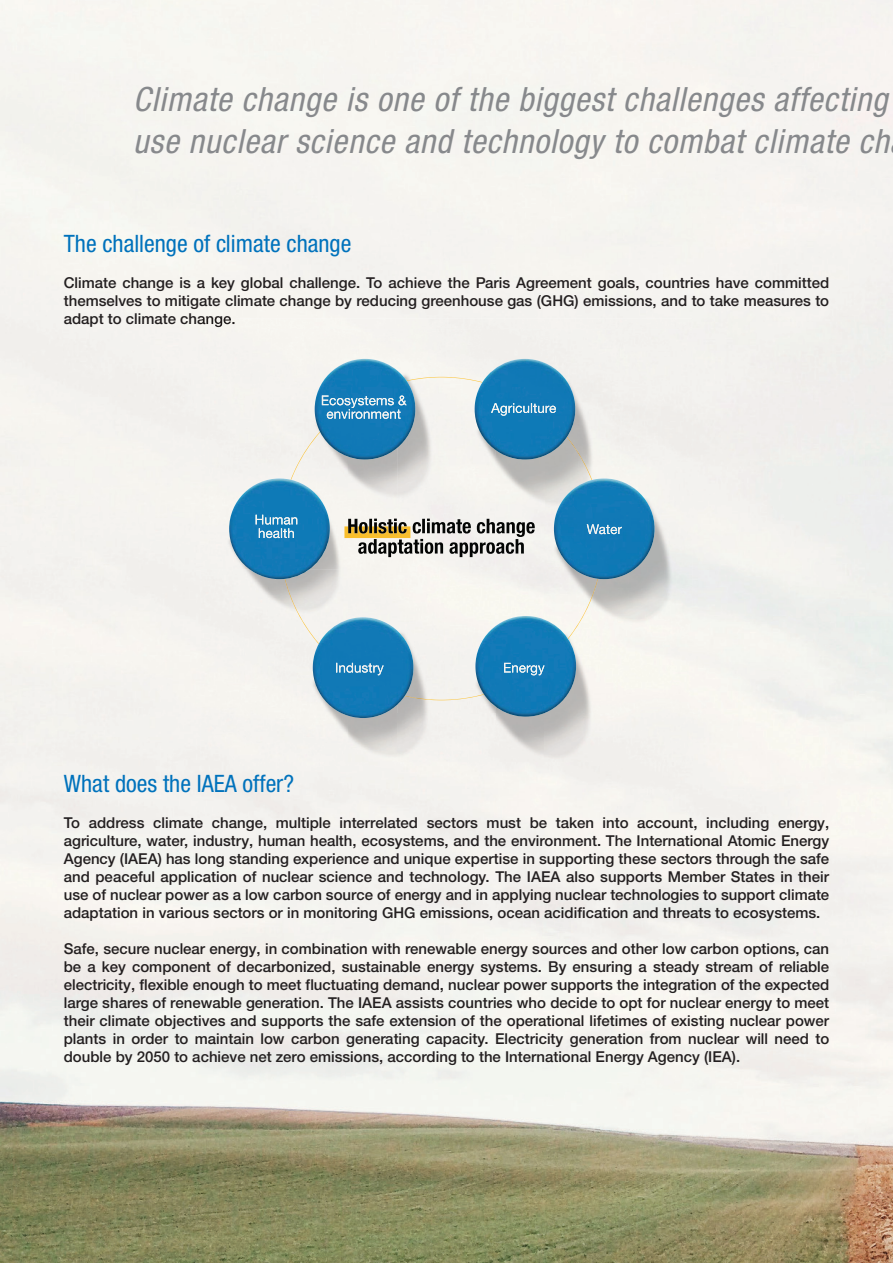
<style>
.page{position:relative;width:893px;height:1263px;background:#fff}
.page>*{position:absolute;margin:0;border:0;box-sizing:border-box;transform-origin:0 0}
.t1{font:italic condensed 33.45px/41.8px "Helvetica Neue LTW1 G";letter-spacing:.025em;color:#87898c}
.t2{font:condensed 24px "Helvetica Neue LTW1 G";color:#0072bc}
.t3{font:500 15px/18px "Helvetica Neue LTW1 G";color:#231f20;text-align:justify}
</style>
<div class="page">
<img style="left:0;top:0;width:893px;height:1263px">
<div style="left:201px;top:319px;width:491px;height:10px;background:#f5f3ef"></div>
<img style="left:201px;top:319px;width:35px;height:8px">
<img style="left:201px;top:762px;width:491px;height:3px">
<img style="left:545px;top:329px;width:147px;height:433px">
<img style="left:201px;top:329px;width:344px;height:48px">
<img style="left:397px;top:377px;width:99px;height:323px">
<img style="left:201px;top:377px;width:147px;height:385px">
<img style="left:495px;top:450px;width:50px;height:312px">
<img style="left:348px;top:448px;width:50px;height:314px">
<img style="left:397px;top:714px;width:99px;height:48px">
<img style="left:406px;top:377px;width:36px;height:4px">
<img style="left:567px;top:437px;width:25px;height:43px">
<img style="left:291px;top:432px;width:29px;height:48px">
<img style="left:568px;top:601px;width:22px;height:38px">
<img style="left:285px;top:579px;width:34px;height:65px">
<img style="left:460px;top:694px;width:24px;height:5px">
<img style="left:475px;top:359px;width:50px;height:43px">
<img style="left:572px;top:478px;width:32px;height:12px">
<svg style="left:475px;top:666px;width:2px;height:12px"></svg>
<img style="left:325px;top:617px;width:38px;height:17px">
<img style="left:229px;top:529px;width:101px;height:50px">
<svg style="left:315px;top:409px;width:1px;height:12px"></svg>
<img style="left:344px;top:526px;width:66px;height:12px">
<img style="left:348px;top:519px;width:147px;height:14px">
<img style="left:368px;top:539px;width:156px;height:18px">
<img style="left:491px;top:403px;width:65px;height:13px">
<img style="left:587px;top:524px;width:35px;height:10px">
<img style="left:504px;top:663px;width:41px;height:12px">
<img style="left:336px;top:663px;width:48px;height:12px">
<img style="left:256px;top:515px;width:41px;height:23px">
<img style="left:322px;top:395px;width:85px;height:10px">
<h1 class="t1" style="left:133px;top:79px;width:757px">Climate change is one of the biggest challenges affecting use nuclear science and technology to combat climate ch</h1>
<h2 class="t2" style="left:64px;top:229px;width:289px">The challenge of climate change</h2>
<p class="t3" style="left:64px;top:274px;width:767px">Climate change is a key global challenge. To achieve the Paris Agreement goals, countries have committed themselves to mitigate climate change by reducing greenhouse gas (GHG) emissions, and to take measures to adapt to climate change.</p>
<h2 class="t2" style="left:64px;top:769px;width:232px">What does the IAEA offer?</h2>
<p class="t3" style="left:64px;top:814px;width:767px">To address climate change, multiple interrelated sectors must be taken into account, including energy, agriculture, water, industry, human health, ecosystems, and the environment. The International Atomic Energy Agency (IAEA) has long standing experience and unique expertise in supporting these sectors through the safe and peaceful application of nuclear science and technology. The IAEA also supports Member States in their use of nuclear power as a low carbon source of energy and in applying nuclear technologies to support climate adaptation in various sectors or in monitoring GHG emissions, ocean acidification and threats to ecosystems.</p>
<p class="t3" style="left:64px;top:940px;width:767px">Safe, secure nuclear energy, in combination with renewable energy sources and other low carbon options, can be a key component of decarbonized, sustainable energy systems. By ensuring a steady stream of reliable electricity, flexible enough to meet fluctuating demand, nuclear power supports the integration of the expected large shares of renewable generation. The IAEA assists countries who decide to opt for nuclear energy to meet their climate objectives and supports the safe extension of the operational lifetimes of existing nuclear power plants in order to maintain low carbon generating capacity. Electricity generation from nuclear will need to double by 2050 to achieve net zero emissions, according to the International Energy Agency (IEA).</p>
</div>
